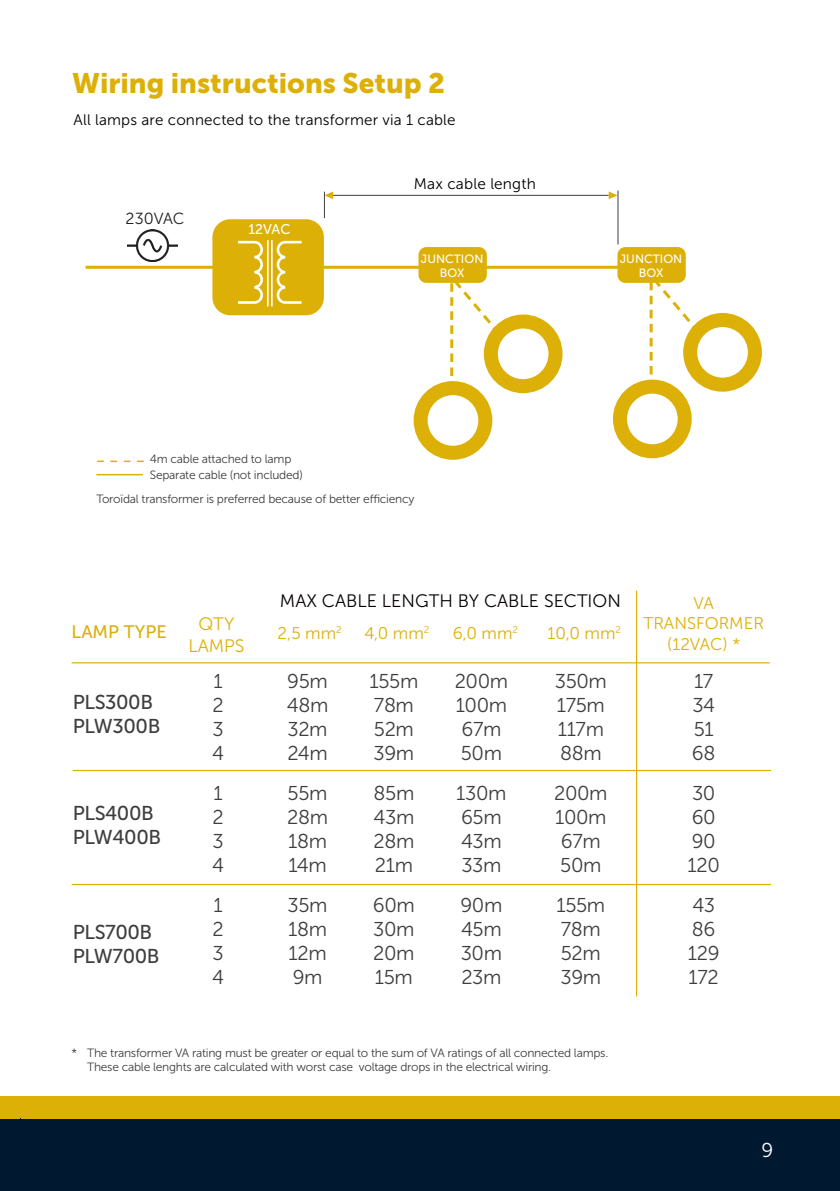
<style>
.page{position:relative;width:840px;height:1191px;background:#fff}
.page>*{position:absolute;margin:0;border:0;box-sizing:border-box;transform-origin:0 0}
.t1{font:28px "Museo Sans 900";color:#ddb008}
.t2{font:20px/24px "Museo Sans 300";letter-spacing:-.02em;color:#3e3e3f;text-align:justify}
.t3{font:20px/24px "Museo Sans 500";letter-spacing:-.02em;color:#3e3e3f}
.t4{font:20px "Museo Sans 300";color:#fff}
.t5{font:18px "Museo Sans 300";color:#060201}
.t6{font:18px "Museo Sans 500";color:#ddb008}
.t7{font:18px/21.6px "Museo Sans 300";color:#ddb008;text-align:center}
.t8{font:16.8px/20.2px "Museo Sans 300";color:#ddb008;text-align:center}
.t9{font:16px "Museo Sans 300";color:#231f20}
.t10{font:15.4px "Museo Sans 300";letter-spacing:.01em;color:#000}
.t11{font:15.2px "Museo Sans 300";letter-spacing:.01em;color:#000}
.t12{font:14px "Museo Sans 500";color:#fff}
.t13{font:12px/16px "Museo Sans 300";letter-spacing:-.02em;color:#3e3e3f}
.t14{font:12px/14.4px "Museo Sans 500";color:#fff;text-align:center}
</style>
<div class="page">
<div style="left:0;top:1118px;width:839px;height:73px;background:#001930"></div>
<div style="left:0;top:1096px;width:839px;height:22px;background:#ddb008"></div>
<hr style="left:86px;top:266px;width:593px;height:3px;background:#ddb008">
<div style="left:212px;top:219px;width:112px;height:96px;background:#ddb008;border-radius:18px"></div>
<svg style="left:238px;top:240px;width:25px;height:64px"></svg>
<hr style="left:238px;top:301px;width:17px;height:3px;background:#fff">
<svg style="left:276px;top:240px;width:25px;height:64px"></svg>
<hr style="left:285px;top:301px;width:16px;height:3px;background:#fff">
<hr style="left:267px;top:240px;width:1px;height:66px;background:#fff">
<hr style="left:271px;top:240px;width:1px;height:66px;background:#fff">
<div style="left:682px;top:313px;width:79px;height:79px;border:14px solid #ddb008;border-radius:50%"></div>
<img style="left:128px;top:229px;width:49px;height:32px">
<hr style="left:331px;top:195px;width:277px;height:1px;background:#3e3e3f">
<svg style="left:608px;top:191px;width:9px;height:8px"></svg>
<div style="left:418px;top:247px;width:68px;height:36px;background:#ddb008;border-radius:8px"></div>
<div style="left:617px;top:247px;width:68px;height:36px;background:#ddb008;border-radius:8px"></div>
<div style="left:612px;top:379px;width:79px;height:79px;border:14px solid #ddb008;border-radius:50%"></div>
<svg style="left:649px;top:275px;width:54px;height:113px"></svg>
<div style="left:483px;top:314px;width:79px;height:79px;border:14px solid #ddb008;border-radius:50%"></div>
<div style="left:413px;top:381px;width:79px;height:79px;border:14px solid #ddb008;border-radius:50%"></div>
<svg style="left:450px;top:276px;width:53px;height:114px"></svg>
<svg style="left:324px;top:191px;width:9px;height:27px"></svg>
<hr style="left:617px;top:190px;width:1px;height:54px;background:#3e3e3f">
<svg style="left:97px;top:460px;width:47px;height:2px"></svg>
<hr style="left:96px;top:474px;width:47px;height:1px;background:#ddb008">
<hr style="left:72px;top:662px;width:697px;height:1px;background:#ddb008">
<hr style="left:73px;top:770px;width:697px;height:1px;background:#ddb008">
<hr style="left:635px;top:590px;width:1px;height:406px;background:#ddb008">
<hr style="left:72px;top:884px;width:698px;height:1px;background:#ddb008">
<h1 class="t1" style="left:72px;top:67px;width:374px">Wiring instructions Setup 2</h1>
<p class="t11" style="left:73px;top:112px;width:383px">All lamps are connected to the transformer via 1 cable</p>
<h3 class="t9" style="left:126px;top:210px;width:60px">230VAC</h3>
<p class="t12" style="left:248px;top:222px;width:44px">12VAC</p>
<p class="t10" style="left:413px;top:175px;width:123px">Max cable length</p>
<p class="t14" style="left:420px;top:252px;width:64px">JUNCTION<br>BOX</p>
<p class="t14" style="left:619px;top:252px;width:64px">JUNCTION<br>BOX</p>
<p class="t13" style="left:150px;top:451px;width:154px">4m cable attached to lamp<br>Separate cable (not included)</p>
<p class="t13" style="left:96px;top:491px;width:319px">Toroïdal transformer is preferred because of better efficiency</p>
<h3 class="t6" style="left:72px;top:622px;width:97px">LAMP TYPE</h3>
<h2 class="t3" style="left:73px;top:690px;width:89px">PLS300B<br>PLW300B</h2>
<h2 class="t3" style="left:73px;top:801px;width:90px">PLS400B<br>PLW400B</h2>
<h2 class="t3" style="left:73px;top:920px;width:88px">PLS700B<br>PLW700B</h2>
<h3 class="t5" style="left:280px;top:591px;width:342px">MAX CABLE LENGTH BY CABLE SECTION</h3>
<h3 class="t7" style="left:188px;top:613px;width:58px">QTY<br>LAMPS</h3>
<h3 class="t8" style="left:277px;top:623px;width:66px">2,5 mm<sup>2</sup></h3>
<h3 class="t8" style="left:364px;top:623px;width:67px">4,0 mm<sup>2</sup></h3>
<h3 class="t8" style="left:452px;top:623px;width:67px">6,0 mm<sup>2</sup></h3>
<h3 class="t8" style="left:547px;top:623px;width:75px">10,0 mm<sup>2</sup></h3>
<h2 class="t2" style="left:212px;top:669px;width:13px">1<br>2<br>3<br>4</h2>
<h2 class="t2" style="left:212px;top:781px;width:13px">1<br>2<br>3<br>4</h2>
<h2 class="t2" style="left:212px;top:893px;width:13px">1<br>2<br>3<br>4</h2>
<h2 class="t2" style="left:287px;top:669px;width:43px">95m 48m 32m 24m</h2>
<h2 class="t2" style="left:287px;top:781px;width:42px">55m 28m 18m 14m</h2>
<h2 class="t2" style="left:287px;top:893px;width:41px">35m 18m 12m 9m</h2>
<h2 class="t2" style="left:369px;top:669px;width:50px;text-align:left">155m<br>78m<br>52m<br>39m</h2>
<h2 class="t2" style="left:373px;top:781px;width:42px">85m 43m 28m 21m</h2>
<h2 class="t2" style="left:373px;top:893px;width:43px">60m 30m 20m 15m</h2>
<h2 class="t2" style="left:454px;top:669px;width:55px;text-align:left">200m<br>100m<br>67m<br>50m</h2>
<h2 class="t2" style="left:456px;top:781px;width:52px;text-align:left">130m<br>65m<br>43m<br>33m</h2>
<h2 class="t2" style="left:460px;top:893px;width:43px">90m 45m 30m 23m</h2>
<h2 class="t2" style="left:554px;top:669px;width:54px;text-align:left">350m<br>175m<br>117m<br>88m</h2>
<h2 class="t2" style="left:554px;top:781px;width:55px;text-align:left">200m<br>100m<br>67m<br>50m</h2>
<h2 class="t2" style="left:556px;top:893px;width:50px;text-align:left">155m<br>78m<br>52m<br>39m</h2>
<h3 class="t8" style="left:643px;top:593px;width:122px">VA<br>TRANSFORMER (12VAC) *</h3>
<h2 class="t2" style="left:691px;top:669px;width:25px">17<br>34<br>51<br>68</h2>
<h2 class="t2" style="left:687px;top:781px;width:34px;text-align:left">30<br>60<br>90<br>120</h2>
<h2 class="t2" style="left:687px;top:893px;width:33px;text-align:left">43<br>86<br>129<br>172</h2>
<p class="t13" style="left:87px;top:1045px;width:522px;line-height:14.4px;text-indent:-16px">* The transformer VA rating must be greater or equal to the sum of VA ratings of all connected lamps.<br>These cable lenghts are calculated with worst case voltage drops in the electrical wiring.</p>
<h2 class="t4" style="left:761px;top:1139px;width:13px">9</h2>
</div>
